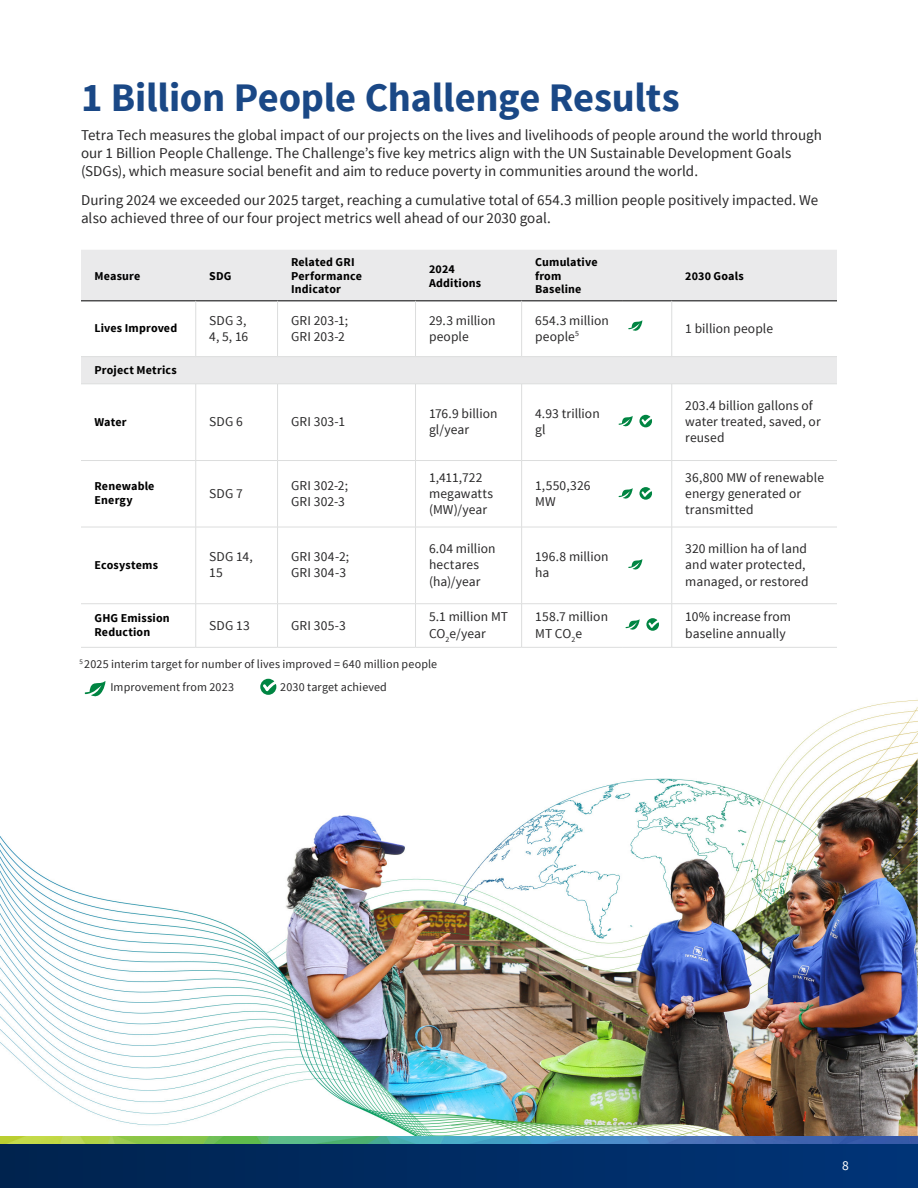
<style>
.page{position:relative;width:918px;height:1188px;background:#fff}
.page>*{position:absolute;margin:0;border:0;box-sizing:border-box;transform-origin:0 0}
.Main_Title{font:700 40.5px "Source Sans Pro";letter-spacing:-.005em;color:#1a4886}
.body2{font:15px/18px "Source Sans Pro";color:#292829}
.table_body{font:13.5px/16.2px "Source Sans Pro";letter-spacing:.005em;color:#292829}
.t1{font:13.5px "Source Sans Pro";color:#fff}
.table_titles{font:700 12px/13.5px "Source Sans Pro";letter-spacing:.015em;color:#000}
.footnote{font:12px "Source Sans Pro";letter-spacing:.01em;color:#292829}
.body{font:12px "Source Sans Pro";letter-spacing:.01em;color:#292829}
</style>
<div class="page">
<img style="left:0;top:678px;width:918px;height:467px">
<div style="left:0;top:1145px;width:918px;height:43px;background:linear-gradient(to right,#00234e,#003478)"></div>
<svg style="left:81px;top:250px;width:756px;height:134px;fill:#eaeaeb"></svg>
<hr style="left:81px;top:300px;width:115px;height:1px;background:#000">
<hr style="left:196px;top:300px;width:82px;height:1px;background:#000">
<hr style="left:278px;top:300px;width:138px;height:1px;background:#000">
<hr style="left:416px;top:300px;width:106px;height:1px;background:#000">
<hr style="left:522px;top:300px;width:100px;height:1px;background:#000">
<hr style="left:622px;top:300px;width:50px;height:1px;background:#000">
<hr style="left:672px;top:300px;width:165px;height:1px;background:#000">
<hr style="left:195px;top:301px;width:1px;height:55px;background:#dcdddd">
<hr style="left:277px;top:301px;width:1px;height:55px;background:#dcdddd">
<hr style="left:415px;top:301px;width:1px;height:55px;background:#dcdddd">
<hr style="left:521px;top:301px;width:1px;height:55px;background:#dcdddd">
<hr style="left:672px;top:301px;width:1px;height:55px;background:#dcdddd">
<hr style="left:81px;top:356px;width:115px;height:1px;background:#dcdddd">
<hr style="left:196px;top:356px;width:82px;height:1px;background:#dcdddd">
<hr style="left:278px;top:356px;width:138px;height:1px;background:#dcdddd">
<hr style="left:416px;top:356px;width:106px;height:1px;background:#dcdddd">
<hr style="left:522px;top:356px;width:100px;height:1px;background:#dcdddd">
<hr style="left:622px;top:356px;width:50px;height:1px;background:#dcdddd">
<hr style="left:672px;top:356px;width:165px;height:1px;background:#dcdddd">
<hr style="left:81px;top:384px;width:115px;height:1px;background:#dcdddd">
<hr style="left:81px;top:460px;width:115px;height:1px;background:#dcdddd">
<hr style="left:81px;top:527px;width:115px;height:1px;background:#dcdddd">
<hr style="left:81px;top:603px;width:115px;height:1px;background:#dcdddd">
<hr style="left:195px;top:384px;width:1px;height:76px;background:#dcdddd">
<hr style="left:195px;top:461px;width:1px;height:66px;background:#dcdddd">
<hr style="left:195px;top:527px;width:1px;height:77px;background:#dcdddd">
<hr style="left:195px;top:604px;width:1px;height:43px;background:#dcdddd">
<hr style="left:196px;top:384px;width:82px;height:1px;background:#dcdddd">
<hr style="left:278px;top:384px;width:138px;height:1px;background:#dcdddd">
<hr style="left:416px;top:384px;width:106px;height:1px;background:#dcdddd">
<hr style="left:522px;top:384px;width:100px;height:1px;background:#dcdddd">
<hr style="left:622px;top:384px;width:50px;height:1px;background:#dcdddd">
<hr style="left:277px;top:384px;width:1px;height:76px;background:#dcdddd">
<hr style="left:415px;top:384px;width:1px;height:76px;background:#dcdddd">
<hr style="left:521px;top:384px;width:1px;height:76px;background:#dcdddd">
<hr style="left:277px;top:461px;width:1px;height:66px;background:#dcdddd">
<hr style="left:415px;top:461px;width:1px;height:66px;background:#dcdddd">
<hr style="left:521px;top:461px;width:1px;height:66px;background:#dcdddd">
<hr style="left:277px;top:527px;width:1px;height:77px;background:#dcdddd">
<hr style="left:415px;top:527px;width:1px;height:77px;background:#dcdddd">
<hr style="left:521px;top:527px;width:1px;height:77px;background:#dcdddd">
<hr style="left:277px;top:604px;width:1px;height:43px;background:#dcdddd">
<hr style="left:415px;top:604px;width:1px;height:43px;background:#dcdddd">
<hr style="left:521px;top:604px;width:1px;height:43px;background:#dcdddd">
<hr style="left:196px;top:460px;width:82px;height:1px;background:#dcdddd">
<hr style="left:278px;top:460px;width:138px;height:1px;background:#dcdddd">
<hr style="left:416px;top:460px;width:106px;height:1px;background:#dcdddd">
<hr style="left:522px;top:460px;width:100px;height:1px;background:#dcdddd">
<hr style="left:622px;top:460px;width:50px;height:1px;background:#dcdddd">
<hr style="left:196px;top:527px;width:82px;height:1px;background:#dcdddd">
<hr style="left:278px;top:527px;width:138px;height:1px;background:#dcdddd">
<hr style="left:416px;top:527px;width:106px;height:1px;background:#dcdddd">
<hr style="left:522px;top:527px;width:100px;height:1px;background:#dcdddd">
<hr style="left:622px;top:527px;width:50px;height:1px;background:#dcdddd">
<hr style="left:196px;top:603px;width:82px;height:1px;background:#dcdddd">
<hr style="left:278px;top:603px;width:138px;height:1px;background:#dcdddd">
<hr style="left:416px;top:603px;width:106px;height:1px;background:#dcdddd">
<hr style="left:522px;top:603px;width:100px;height:1px;background:#dcdddd">
<hr style="left:622px;top:603px;width:50px;height:1px;background:#dcdddd">
<hr style="left:672px;top:384px;width:1px;height:76px;background:#dcdddd">
<hr style="left:672px;top:461px;width:1px;height:66px;background:#dcdddd">
<hr style="left:672px;top:527px;width:1px;height:77px;background:#dcdddd">
<hr style="left:672px;top:604px;width:1px;height:43px;background:#dcdddd">
<hr style="left:672px;top:384px;width:165px;height:1px;background:#dcdddd">
<hr style="left:672px;top:460px;width:165px;height:1px;background:#dcdddd">
<hr style="left:672px;top:527px;width:165px;height:1px;background:#dcdddd">
<hr style="left:672px;top:603px;width:165px;height:1px;background:#dcdddd">
<hr style="left:81px;top:647px;width:115px;height:1px;background:#dcdddd">
<hr style="left:196px;top:647px;width:82px;height:1px;background:#dcdddd">
<hr style="left:278px;top:647px;width:138px;height:1px;background:#dcdddd">
<hr style="left:416px;top:647px;width:106px;height:1px;background:#dcdddd">
<hr style="left:522px;top:647px;width:100px;height:1px;background:#dcdddd">
<hr style="left:622px;top:647px;width:50px;height:1px;background:#dcdddd">
<hr style="left:672px;top:647px;width:165px;height:1px;background:#dcdddd">
<svg style="left:628px;top:320px;width:15px;height:12px"></svg>
<svg style="left:618px;top:415px;width:34px;height:12px"></svg>
<svg style="left:618px;top:487px;width:34px;height:13px"></svg>
<svg style="left:628px;top:559px;width:15px;height:11px"></svg>
<svg style="left:625px;top:618px;width:34px;height:13px"></svg>
<svg style="left:85px;top:680px;width:21px;height:18px"></svg>
<svg style="left:260px;top:679px;width:16px;height:16px"></svg>
<p class="Main_Title" style="left:81px;top:72px;width:600px">1 Billion People Challenge Results</p>
<p class="body2" style="left:81px;top:126px;width:742px">Tetra Tech measures the global impact of our projects on the lives and livelihoods of people around the world through our 1 Billion People Challenge. The Challenge’s five key metrics align with the UN Sustainable Development Goals (SDGs), which measure social benefit and aim to reduce poverty in communities around the world.</p>
<p class="body2" style="left:81px;top:191px;width:739px">During 2024 we exceeded our 2025 target, reaching a cumulative total of 654.3 million people positively impacted. We also achieved three of our four project metrics well ahead of our 2030 goal.</p>
<p class="table_titles" style="left:94px;top:269px;width:47px">Measure</p>
<p class="table_titles" style="left:209px;top:269px;width:24px">SDG</p>
<p class="table_titles" style="left:291px;top:256px;width:72px">Related GRI<br>Performance<br>Indicator</p>
<p class="table_titles" style="left:429px;top:263px;width:54px">2024<br>Additions</p>
<p class="table_titles" style="left:535px;top:256px;width:64px">Cumulative from<br>Baseline</p>
<p class="table_titles" style="left:685px;top:269px;width:60px">2030 Goals</p>
<p class="table_titles" style="left:94px;top:322px;width:84px">Lives Improved</p>
<p class="table_body" style="left:209px;top:312px;width:41px">SDG 3,<br>4, 5, 16</p>
<p class="table_body" style="left:291px;top:312px;width:59px">GRI 203-1;<br>GRI 203-2</p>
<p class="table_body" style="left:429px;top:312px;width:68px">29.3 million people</p>
<p class="table_body" style="left:535px;top:312px;width:75px">654.3 million people<sup>5</sup></p>
<p class="table_body" style="left:685px;top:320px;width:89px">1 billion people</p>
<p class="table_titles" style="left:94px;top:363px;width:84px">Project Metrics</p>
<p class="table_titles" style="left:94px;top:415px;width:34px">Water</p>
<p class="table_body" style="left:209px;top:414px;width:35px">SDG 6</p>
<p class="table_body" style="left:291px;top:414px;width:56px">GRI 303-1</p>
<p class="table_body" style="left:429px;top:406px;width:70px">176.9 billion gl/year</p>
<p class="table_body" style="left:535px;top:406px;width:66px">4.93 trillion gl</p>
<p class="table_body" style="left:685px;top:398px;width:137px">203.4 billion gallons of water treated, saved, or reused</p>
<p class="table_titles" style="left:94px;top:480px;width:62px">Renewable<br>Energy</p>
<p class="table_body" style="left:209px;top:485px;width:35px">SDG 7</p>
<p class="table_body" style="left:291px;top:477px;width:59px">GRI 302-2;<br>GRI 302-3</p>
<p class="table_body" style="left:429px;top:469px;width:66px">1,411,722 megawatts (MW)/year</p>
<p class="table_body" style="left:535px;top:477px;width:57px">1,550,326<br>MW</p>
<p class="table_body" style="left:685px;top:469px;width:140px">36,800 MW of renewable energy generated or transmitted</p>
<p class="table_titles" style="left:94px;top:559px;width:65px">Ecosystems</p>
<p class="table_body" style="left:209px;top:549px;width:45px">SDG 14,<br>15</p>
<p class="table_body" style="left:291px;top:549px;width:60px">GRI 304-2;<br>GRI 304-3</p>
<p class="table_body" style="left:429px;top:541px;width:68px">6.04 million hectares (ha)/year</p>
<p class="table_body" style="left:535px;top:549px;width:75px">196.8 million ha</p>
<p class="table_body" style="left:685px;top:541px;width:125px">320 million ha of land and water protected, managed, or restored</p>
<p class="table_titles" style="left:94px;top:612px;width:77px">GHG Emission<br>Reduction</p>
<p class="table_body" style="left:209px;top:617px;width:42px">SDG 13</p>
<p class="table_body" style="left:291px;top:617px;width:56px">GRI 305-3</p>
<p class="table_body" style="left:429px;top:609px;width:81px">5.1 million MT<br>CO<sub>2</sub>e/year</p>
<p class="table_body" style="left:535px;top:609px;width:74px">158.7 million<br>MT CO<sub>2</sub>e</p>
<p class="table_body" style="left:685px;top:609px;width:107px">10% increase from baseline annually</p>
<p class="footnote" style="left:79px;top:656px;width:359px"><sup>5</sup> 2025 interim target for number of lives improved = 640 million people</p>
<p class="body" style="left:110px;top:680px;width:125px">Improvement from 2023</p>
<p class="body" style="left:280px;top:680px;width:108px">2030 target achieved</p>
<p class="t1" style="left:842px;top:1157px;width:8px">8</p>
</div>
